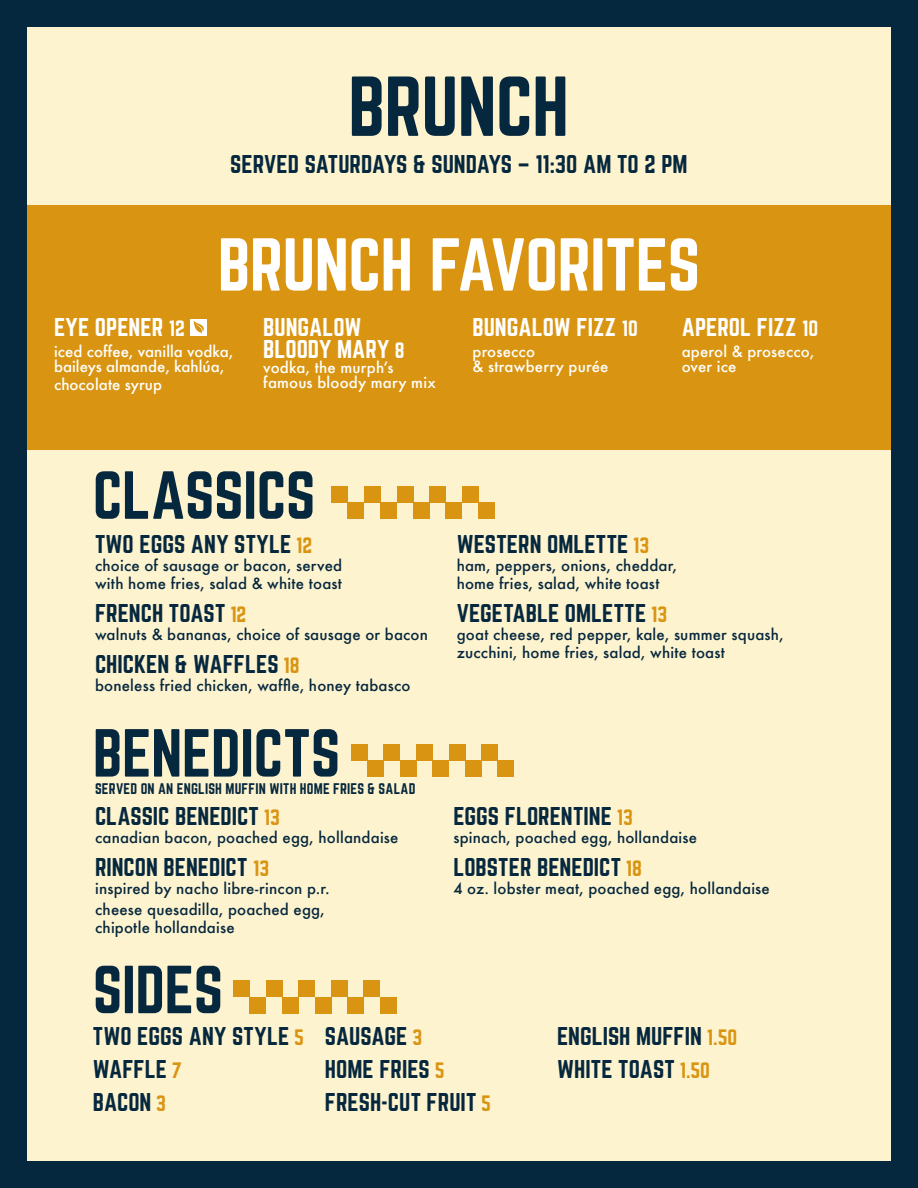
<style>
.page{position:relative;width:918px;height:1188px;background:#06283e}
.page>*{position:absolute;margin:0;border:0;box-sizing:border-box;transform-origin:0 0}
.t1{font:74.25px "Norwester";letter-spacing:-.015em;color:#06283e}
.t2{font:65.4px "Norwester";letter-spacing:-.01em;color:#fff}
.t3{font:59.4px "Norwester";letter-spacing:-.01em;color:#06283e}
.t4{font:22.5px/33px "Norwester";color:#06283e}
.t5{font:22.5px/22.5px "Norwester";color:#fff}
.t6{font:500 15px/18px "Futura";letter-spacing:.015em;color:#06283e}
.t7{font:500 15px/15px "Futura";letter-spacing:.01em;color:#fff}
.t8{font:13.5px "Norwester";letter-spacing:.015em;color:#06283e}
.s1{font-size:19.5px}
.s2{font-size:19.5px;color:#d99512}
</style>
<div class="page">
<div style="left:27px;top:27px;width:864px;height:1134px;background:#fef3cf"></div>
<div style="left:27px;top:205px;width:864px;height:244px;background:#d99512"></div>
<div style="left:191px;top:319px;width:16px;height:17px;background:#fff"></div>
<svg style="left:194px;top:321px;width:10px;height:13px"></svg>
<div style="left:332px;top:486px;width:16px;height:17px;background:#d99512"></div>
<div style="left:348px;top:502px;width:16px;height:17px;background:#d99512"></div>
<div style="left:462px;top:486px;width:16px;height:17px;background:#d99512"></div>
<div style="left:478px;top:502px;width:17px;height:17px;background:#d99512"></div>
<div style="left:397px;top:486px;width:16px;height:17px;background:#d99512"></div>
<div style="left:413px;top:502px;width:16px;height:17px;background:#d99512"></div>
<div style="left:364px;top:486px;width:16px;height:17px;background:#d99512"></div>
<div style="left:380px;top:502px;width:17px;height:17px;background:#d99512"></div>
<div style="left:429px;top:486px;width:17px;height:17px;background:#d99512"></div>
<div style="left:446px;top:502px;width:16px;height:17px;background:#d99512"></div>
<div style="left:351px;top:744px;width:16px;height:16px;background:#d99512"></div>
<div style="left:367px;top:760px;width:17px;height:17px;background:#d99512"></div>
<div style="left:481px;top:744px;width:17px;height:16px;background:#d99512"></div>
<div style="left:498px;top:760px;width:16px;height:17px;background:#d99512"></div>
<div style="left:416px;top:744px;width:17px;height:16px;background:#d99512"></div>
<div style="left:433px;top:760px;width:16px;height:17px;background:#d99512"></div>
<div style="left:384px;top:744px;width:16px;height:16px;background:#d99512"></div>
<div style="left:400px;top:760px;width:16px;height:17px;background:#d99512"></div>
<div style="left:449px;top:744px;width:16px;height:16px;background:#d99512"></div>
<div style="left:465px;top:760px;width:16px;height:17px;background:#d99512"></div>
<div style="left:233px;top:981px;width:17px;height:16px;background:#d99512"></div>
<div style="left:250px;top:997px;width:16px;height:16px;background:#d99512"></div>
<div style="left:364px;top:981px;width:16px;height:16px;background:#d99512"></div>
<div style="left:380px;top:997px;width:16px;height:16px;background:#d99512"></div>
<div style="left:299px;top:981px;width:16px;height:16px;background:#d99512"></div>
<div style="left:315px;top:997px;width:16px;height:16px;background:#d99512"></div>
<div style="left:266px;top:981px;width:16px;height:16px;background:#d99512"></div>
<div style="left:282px;top:997px;width:16px;height:16px;background:#d99512"></div>
<div style="left:331px;top:981px;width:16px;height:16px;background:#d99512"></div>
<div style="left:347px;top:997px;width:17px;height:16px;background:#d99512"></div>
<h1 class="t1" style="left:348px;top:71px;width:222px">BRUNCH</h1>
<h3 class="t4" style="left:230px;top:148px;width:459px">SERVED SATURDAYS &amp; SUNDAYS – 11:30 AM TO 2 PM</h3>
<h2 class="t2" style="left:218px;top:233px;width:484px">BRUNCH FAVORITES</h2>
<h3 class="t5" style="left:54px;top:316px;width:132px">EYE OPENER <span class="s1">12</span></h3>
<p class="t7" style="left:54px;top:344px;width:181px">iced coffee, vanilla vodka, baileys almande, kahlúa,</p>
<p class="t7" style="left:54px;top:377px;width:110px">chocolate syrup</p>
<h3 class="t5" style="left:263px;top:316px;width:143px">BUNGALOW<br>BLOODY MARY <span class="s1">8</span></h3>
<p class="t7" style="left:263px;top:360px;width:174px">vodka, the murph’s famous bloody mary mix</p>
<h3 class="t5" style="left:472px;top:316px;width:167px">BUNGALOW FIZZ <span class="s1">10</span></h3>
<p class="t7" style="left:472px;top:344px;width:137px">prosecco<br>&amp; strawberry purée</p>
<h3 class="t5" style="left:682px;top:316px;width:138px">APEROL FIZZ <span class="s1">10</span></h3>
<p class="t7" style="left:682px;top:344px;width:134px">aperol &amp; prosecco, over ice</p>
<h3 class="t3" style="left:93px;top:467px;width:224px">CLASSICS</h3>
<h3 class="t4" style="left:95px;top:528px;width:219px">TWO EGGS ANY STYLE <span class="s2">12</span></h3>
<p class="t6" style="left:95px;top:556px;width:249px">choice of sausage or bacon, served with home fries, salad &amp; white toast</p>
<h3 class="t4" style="left:95px;top:597px;width:153px">FRENCH TOAST <span class="s2">12</span></h3>
<p class="t6" style="left:95px;top:625px;width:335px">walnuts &amp; bananas, choice of sausage or bacon</p>
<h3 class="t4" style="left:95px;top:648px;width:206px">CHICKEN &amp; WAFFLES <span class="s2">18</span></h3>
<p class="t6" style="left:95px;top:676px;width:317px">boneless fried chicken, waffle, honey tabasco</p>
<h3 class="t3" style="left:93px;top:725px;width:249px">BENEDICTS</h3>
<p class="t8" style="left:95px;top:782px;width:322px">SERVED ON AN ENGLISH MUFFIN WITH HOME FRIES &amp; SALAD</p>
<h3 class="t4" style="left:95px;top:801px;width:186px">CLASSIC BENEDICT <span class="s2">13</span></h3>
<p class="t6" style="left:95px;top:828px;width:305px">canadian bacon, poached egg, hollandaise</p>
<h3 class="t4" style="left:95px;top:852px;width:176px">RINCON BENEDICT <span class="s2">13</span></h3>
<p class="t6" style="left:95px;top:878px;width:236px;line-height:21.3px">inspired by nacho libre-rincon p.r. cheese quesadilla, poached egg,</p>
<p class="t6" style="left:95px;top:919px;width:141px">chipotle hollandaise</p>
<h3 class="t3" style="left:93px;top:961px;width:132px">SIDES</h3>
<h3 class="t4" style="left:457px;top:528px;width:194px">WESTERN OMLETTE <span class="s2">13</span></h3>
<p class="t6" style="left:457px;top:556px;width:222px">ham, peppers, onions, cheddar, home fries, salad, white toast</p>
<h3 class="t4" style="left:457px;top:597px;width:212px">VEGETABLE OMLETTE <span class="s2">13</span></h3>
<p class="t6" style="left:457px;top:625px;width:329px">goat cheese, red pepper, kale, summer squash, zucchini, home fries, salad, white toast</p>
<h3 class="t4" style="left:453px;top:801px;width:181px">EGGS FLORENTINE <span class="s2">13</span></h3>
<p class="t6" style="left:453px;top:828px;width:245px">spinach, poached egg, hollandaise</p>
<h3 class="t4" style="left:453px;top:852px;width:190px">LOBSTER BENEDICT <span class="s2">18</span></h3>
<p class="t6" style="left:453px;top:879px;width:318px">4 oz. lobster meat, poached egg, hollandaise</p>
<h3 class="t4" style="left:93px;top:1021px;width:213px">TWO EGGS ANY STYLE <span class="s2">5<br></span>WAFFLE <span class="s2">7<br></span>BACON <span class="s2">3</span></h3>
<h3 class="t4" style="left:325px;top:1021px;width:168px">SAUSAGE <span class="s2">3<br></span>HOME FRIES <span class="s2">5<br></span>FRESH-CUT FRUIT <span class="s2">5</span></h3>
<h3 class="t4" style="left:557px;top:1021px;width:182px">ENGLISH MUFFIN <span class="s2">1.50<br></span>WHITE TOAST <span class="s2">1.50</span></h3>
</div>
